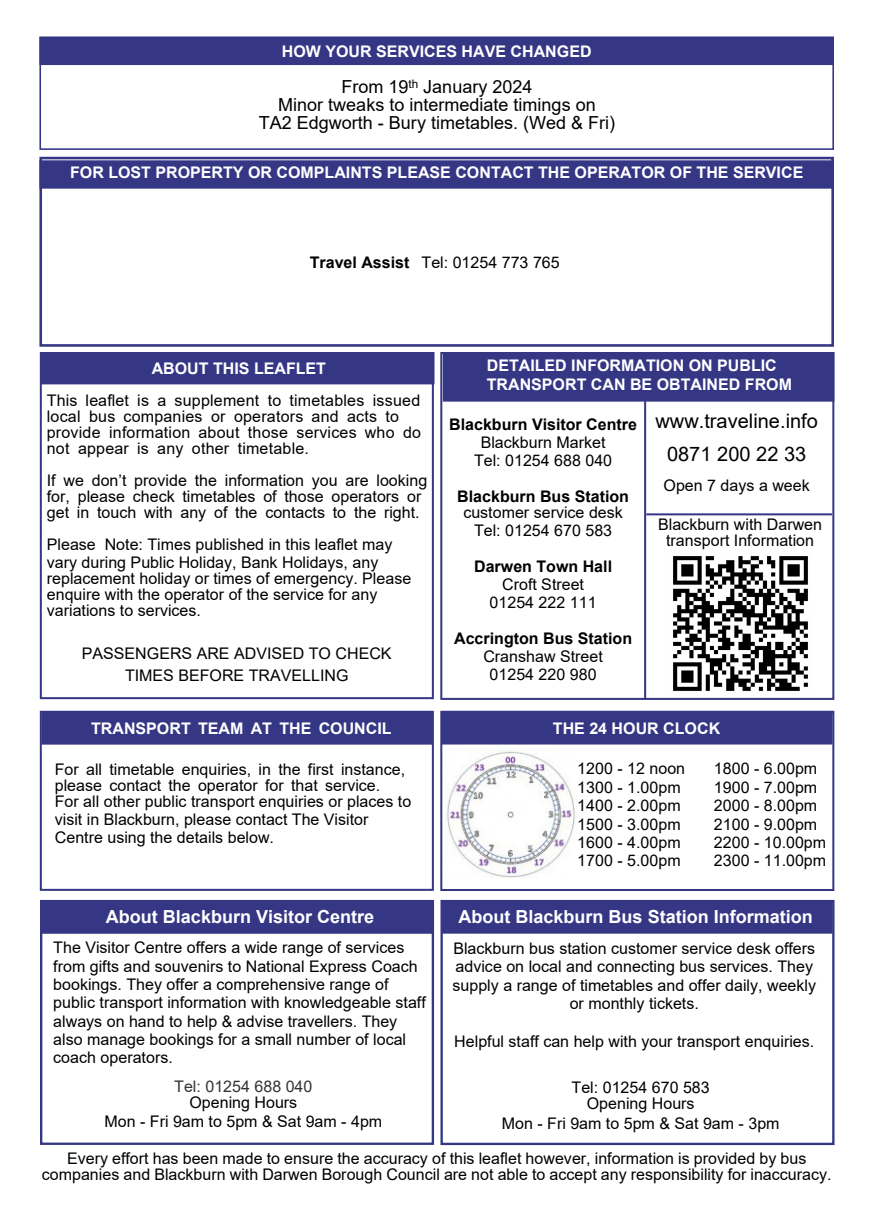
<style>
.page{position:relative;width:874px;height:1225px;background:#fff}
.page>*{position:absolute;margin:0;border:0;box-sizing:border-box;transform-origin:0 0}
.t1{font:20px/33px "Arial";color:#000;text-align:center}
.t2{font:18px/18px "Arial";color:#000;text-align:center}
.t3{font:700 18px "Arial";color:#fff}
.t4{font:16px/16px "Arial";color:#000;text-align:center}
.t5{font:700 16px/18.4px "Arial";color:#fff}
.t6{font:700 16px "Arial";color:#000}
.t7{font:16px "Arial";color:#323335}
.s1{font-weight:700}
</style>
<div class="page">
<div style="left:39px;top:37px;width:794px;height:113px;background:#fff;border:2px solid #353785"></div>
<div style="left:39px;top:37px;width:794px;height:28px;background:#353785"></div>
<div style="left:39px;top:157px;width:794px;height:190px;background:#fff;border:3px solid #353785"></div>
<div style="left:39px;top:160px;width:794px;height:29px;background:#353785;border:2px solid #353785"></div>
<div style="left:40px;top:711px;width:393px;height:180px;background:#fff;border:2px solid #353785"></div>
<div style="left:42px;top:711px;width:390px;height:33px;background:#353785"></div>
<div style="left:441px;top:711px;width:391px;height:33px;background:#353785"></div>
<div style="left:440px;top:711px;width:393px;height:180px;border:2px solid #353785"></div>
<img style="left:445px;top:750px;width:131px;height:128px">
<div style="left:40px;top:352px;width:393px;height:347px;background:#fff;border:2px solid #353785"></div>
<div style="left:40px;top:352px;width:394px;height:32px;background:#353785"></div>
<div style="left:442px;top:352px;width:391px;height:49px;background:#353785"></div>
<div style="left:440px;top:352px;width:393px;height:348px;border:2px solid #353785"></div>
<hr style="left:643px;top:401px;width:2px;height:299px;background:#353785">
<div style="left:40px;top:900px;width:394px;height:245px;background:#fff;border:2px solid #353785"></div>
<div style="left:42px;top:900px;width:390px;height:33px;background:#353785"></div>
<div style="left:441px;top:900px;width:391px;height:33px;background:#353785"></div>
<div style="left:440px;top:900px;width:394px;height:245px;border:2px solid #353785"></div>
<hr style="left:646px;top:513px;width:185px;height:2px;background:#353785">
<img style="left:673px;top:556px;width:135px;height:135px">
<p class="t5" style="left:282px;top:44px;width:311px">HOW YOUR SERVICES HAVE CHANGED</p>
<p class="t2" style="left:258px;top:80px;width:358px">From 19<sup>th</sup> January 2024<br>Minor tweaks to intermediate timings on<br>TA2 Edgworth - Bury timetables. (Wed &amp; Fri)</p>
<p class="t5" style="left:70px;top:164px;width:734px">FOR LOST PROPERTY OR COMPLAINTS PLEASE CONTACT THE OPERATOR OF THE SERVICE</p>
<p class="t4" style="left:309px;top:256px;width:251px"><span class="s1">Travel Assist</span> Tel: 01254 773 765</p>
<p class="t5" style="left:152px;top:361px;width:176px">ABOUT THIS LEAFLET</p>
<p class="t4" style="left:47px;top:394px;width:375px;text-align:left">This leaflet is a supplement to timetables issued local bus companies or operators and acts to provide information about those services who do not appear is any other timetable.</p>
<p class="t4" style="left:47px;top:474px;width:382px;text-align:left">If we don’t provide the information you are looking for, please check timetables of those operators or get in touch with any of the contacts to the right.</p>
<p class="t4" style="left:47px;top:536px;width:347px;line-height:18.4px;text-align:left">Please Note: Times published in this leaflet may vary during Public Holiday, Bank Holidays, any</p>
<p class="t4" style="left:47px;top:572px;width:366px;text-align:left">replacement holiday or times of emergency. Please enquire with the operator of the service for any variations to services.</p>
<p class="t4" style="left:82px;top:644px;width:311px;line-height:22px">PASSENGERS ARE ADVISED TO CHECK<br>TIMES BEFORE TRAVELLING</p>
<p class="t5" style="left:91px;top:720px;width:302px">TRANSPORT TEAM AT THE COUNCIL</p>
<p class="t4" style="left:55px;top:762px;width:358px;text-align:left">For all timetable enquiries, in the first instance, please contact the operator for that service.<br>For all other public transport enquiries or places to</p>
<p class="t4" style="left:55px;top:811px;width:315px;line-height:18.4px;text-align:left">visit in Blackburn, please contact The Visitor<br>Centre using the details below.</p>
<p class="t3" style="left:106px;top:909px;width:270px">About Blackburn Visitor Centre</p>
<p class="t4" style="left:53px;top:940px;width:374px;line-height:18.4px;text-align:left">The Visitor Centre offers a wide range of services from gifts and souvenirs to National Express Coach bookings. They offer a comprehensive range of public transport information with knowledgeable staff always on hand to help &amp; advise travellers. They also manage bookings for a small number of local coach operators.</p>
<p class="t7" style="left:174px;top:1080px;width:140px">Tel: 01254 688 040</p>
<p class="t4" style="left:104px;top:1094px;width:279px;line-height:19.4px">Opening Hours<br>Mon - Fri 9am to 5pm &amp; Sat 9am - 4pm</p>
<p class="t5" style="left:486px;top:358px;width:306px">DETAILED INFORMATION ON PUBLIC<br>TRANSPORT CAN BE OBTAINED FROM</p>
<p class="t6" style="left:449px;top:418px;width:189px">Blackburn Visitor Centre</p>
<p class="t4" style="left:474px;top:435px;width:140px;line-height:18px">Blackburn Market<br>Tel: 01254 688 040</p>
<p class="t6" style="left:457px;top:490px;width:173px">Blackburn Bus Station</p>
<p class="t4" style="left:463px;top:505px;width:161px;line-height:18px">customer service desk<br>Tel: 01254 670 583</p>
<p class="t6" style="left:474px;top:560px;width:139px">Darwen Town Hall</p>
<p class="t4" style="left:489px;top:577px;width:108px;line-height:18px">Croft Street<br>01254 222 111</p>
<p class="t6" style="left:454px;top:632px;width:179px">Accrington Bus Station</p>
<p class="t4" style="left:483px;top:649px;width:121px;line-height:18px">Cranshaw Street<br>01254 220 980</p>
<p class="t1" style="left:655px;top:406px;width:164px">www.traveline.info<br>0871 200 22 33</p>
<p class="t4" style="left:663px;top:478px;width:148px">Open 7 days a week</p>
<p class="t4" style="left:657px;top:517px;width:165px">Blackburn with Darwen transport Information</p>
<p class="t5" style="left:552px;top:720px;width:169px">THE 24 HOUR CLOCK</p>
<p class="t4" style="left:577px;top:762px;width:109px">1200 - 12 noon</p>
<p class="t4" style="left:713px;top:762px;width:105px">1800 - 6.00pm</p>
<p class="t4" style="left:577px;top:780px;width:105px">1300 - 1.00pm</p>
<p class="t4" style="left:713px;top:780px;width:105px">1900 - 7.00pm</p>
<p class="t4" style="left:577px;top:799px;width:105px">1400 - 2.00pm</p>
<p class="t4" style="left:713px;top:799px;width:105px">2000 - 8.00pm</p>
<p class="t4" style="left:577px;top:817px;width:105px">1500 - 3.00pm</p>
<p class="t4" style="left:713px;top:817px;width:105px">2100 - 9.00pm</p>
<p class="t4" style="left:577px;top:835px;width:105px">1600 - 4.00pm</p>
<p class="t4" style="left:713px;top:835px;width:114px">2200 - 10.00pm</p>
<p class="t4" style="left:577px;top:854px;width:105px">1700 - 5.00pm</p>
<p class="t4" style="left:713px;top:854px;width:114px">2300 - 11.00pm</p>
<p class="t3" style="left:458px;top:909px;width:356px">About Blackburn Bus Station Information</p>
<p class="t4" style="left:452px;top:940px;width:365px;line-height:18.4px">Blackburn bus station customer service desk offers advice on local and connecting bus services. They supply a range of timetables and offer daily, weekly or monthly tickets.</p>
<p class="t4" style="left:454px;top:1035px;width:361px">Helpful staff can help with your transport enquiries.</p>
<p class="t4" style="left:571px;top:1081px;width:140px">Tel: 01254 670 583<br>Opening Hours</p>
<p class="t4" style="left:501px;top:1116px;width:279px">Mon - Fri 9am to 5pm &amp; Sat 9am - 3pm</p>
<p class="t4" style="left:42px;top:1152px;width:791px">Every effort has been made to ensure the accuracy of this leaflet however, information is provided by bus companies and Blackburn with Darwen Borough Council are not able to accept any responsibility for inaccuracy.</p>
</div>
